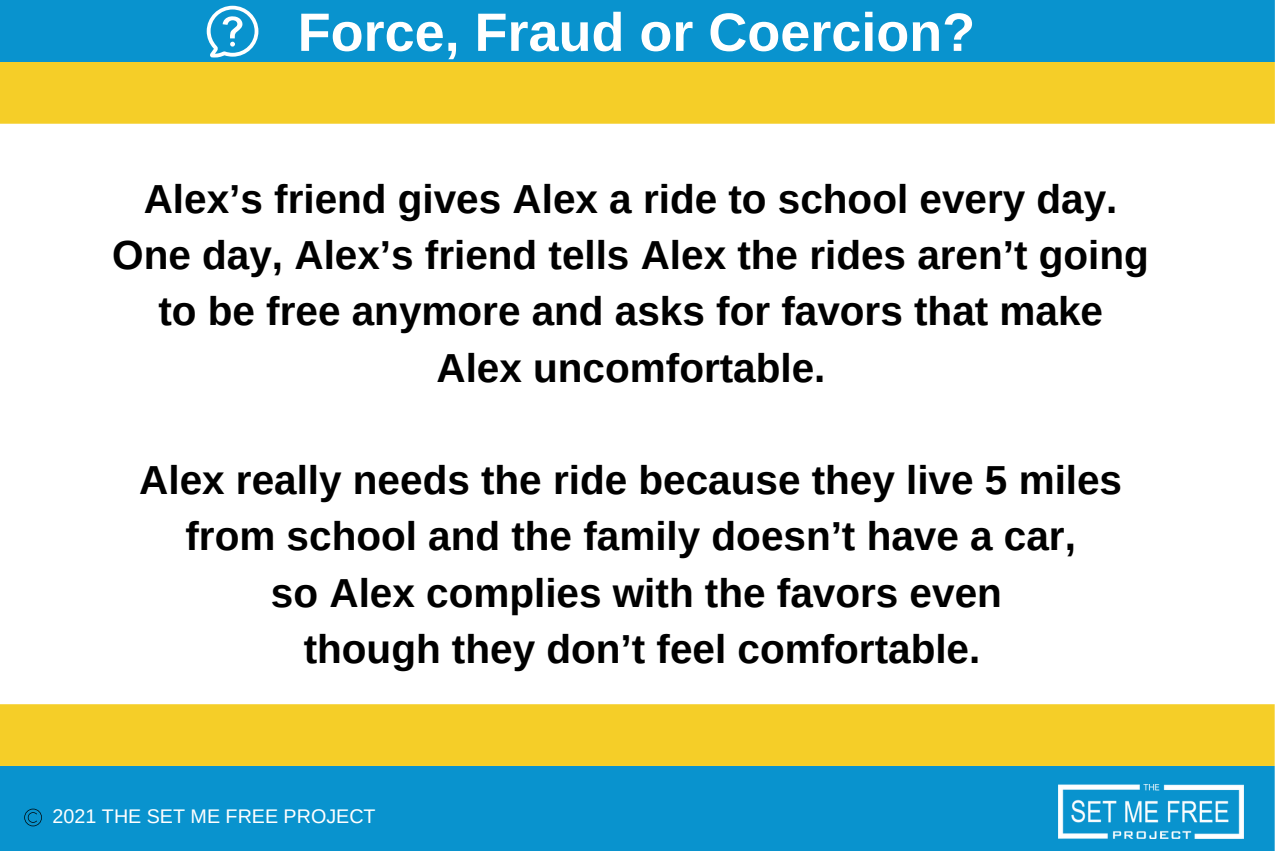
<style>
.page{position:relative;width:1276px;height:851px;background:#fff}
.page>*{position:absolute;margin:0;border:0;box-sizing:border-box;transform-origin:0 0}
.t1{font:700 54px "Arimo";color:#fff}
.t2{font:700 40.5px/56.4px "Arimo";color:#000;text-align:center}
.t3{font:19.8px "Arimo";color:#fff}
</style>
<div class="page">
<div style="left:0;top:0;width:1275px;height:62px;background:#0993ce"></div>
<div style="left:0;top:62px;width:1275px;height:62px;background:#f5ce28"></div>
<div style="left:0;top:766px;width:1274px;height:84px;background:#0993ce"></div>
<div style="left:0;top:704px;width:1274px;height:62px;background:#f5ce28"></div>
<svg style="left:24px;top:808px;width:18px;height:18px"></svg>
<img style="left:1059px;top:784px;width:184px;height:54px">
<svg style="left:207px;top:6px;width:51px;height:51px"></svg>
<h1 class="t1" style="left:298px;top:2px;width:679px">Force, Fraud or Coercion?</h1>
<p class="t2" style="left:112px;top:170px;width:1038px">Alex’s friend gives Alex a ride to school every day.<br>One day, Alex’s friend tells Alex the rides aren’t going to be free anymore and asks for favors that make Alex uncomfortable.</p>
<p class="t2" style="left:139px;top:452px;width:984px">Alex really needs the ride because they live 5 miles from school and the family doesn’t have a car,<br>so Alex complies with the favors even<br>though they don’t feel comfortable.</p>
<p class="t3" style="left:53px;top:805px;width:324px">2021 THE SET ME FREE PROJECT</p>
</div>
